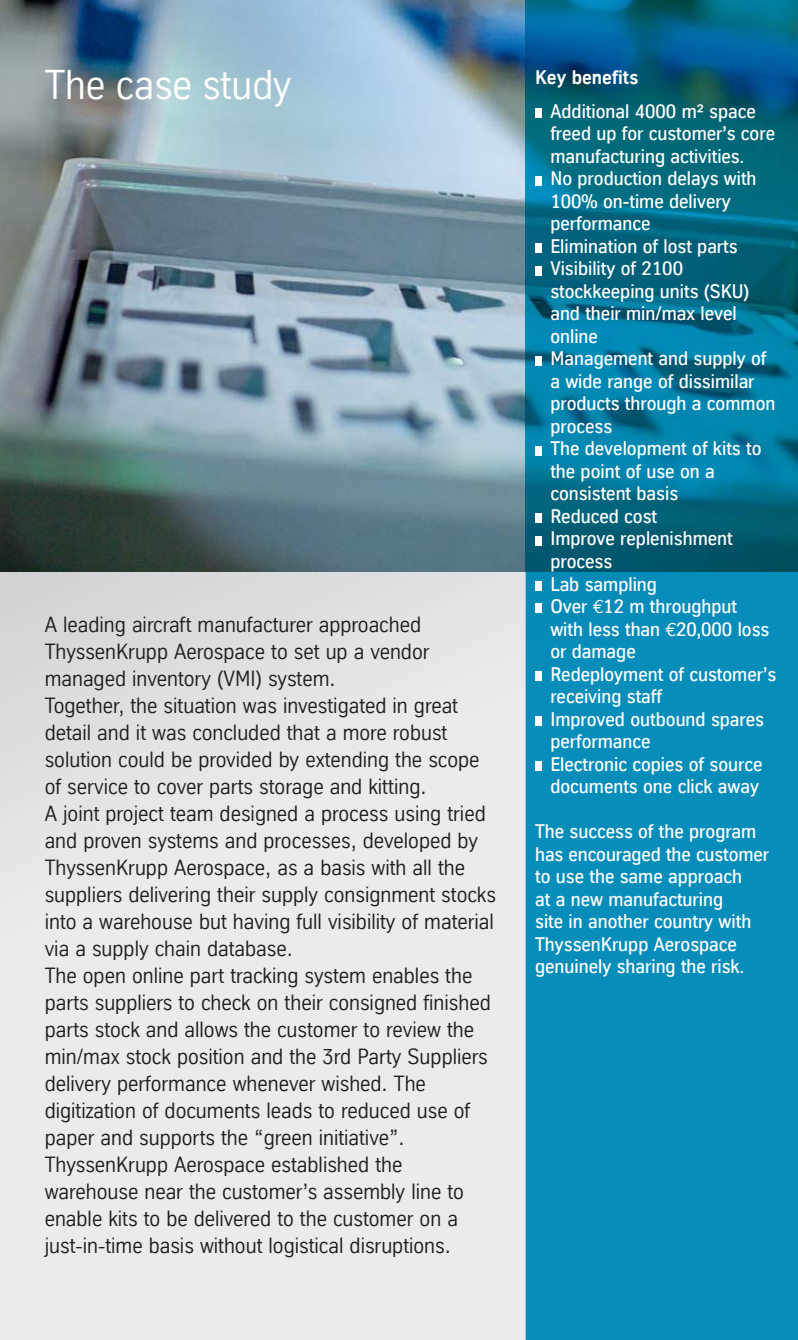
<style>
.page{position:relative;width:798px;height:1340px;background:#fff}
.page>*{position:absolute;margin:0;border:0;box-sizing:border-box;transform-origin:0 0}
.t1{font:40.5px "TK Type";color:#fff}
.t2{font:21.38px/27px "TK Type";color:#231f20}
.t3{font:500 19.12px/22.5px "TK Type";color:#fff}
.t4{font:700 19.12px "TK Type";color:#fff}
.s1{font-family:"Euro Mono";font-weight:400}
</style>
<div class="page">
<svg style="left:0;top:571px;width:525px;height:768px;background:#e6e7e8"></svg>
<img style="left:0;top:0;width:797px;height:571px">
<img style="left:797px;top:0;width:1px;height:571px">
<div style="left:525px;top:571px;width:272px;height:768px;background:#078dba"></div>
<img style="left:797px;top:571px;width:1px;height:768px">
<div style="left:535px;top:108px;width:6px;height:10px;background:#fff"></div>
<div style="left:535px;top:176px;width:6px;height:9px;background:#fff"></div>
<div style="left:535px;top:243px;width:6px;height:10px;background:#fff"></div>
<div style="left:535px;top:266px;width:6px;height:9px;background:#fff"></div>
<div style="left:535px;top:356px;width:6px;height:9px;background:#fff"></div>
<div style="left:535px;top:446px;width:6px;height:9px;background:#fff"></div>
<div style="left:535px;top:513px;width:6px;height:10px;background:#fff"></div>
<div style="left:535px;top:536px;width:6px;height:9px;background:#fff"></div>
<div style="left:535px;top:581px;width:6px;height:9px;background:#fff"></div>
<div style="left:535px;top:603px;width:6px;height:10px;background:#fff"></div>
<div style="left:535px;top:671px;width:6px;height:9px;background:#fff"></div>
<div style="left:535px;top:716px;width:6px;height:9px;background:#fff"></div>
<div style="left:535px;top:761px;width:6px;height:9px;background:#fff"></div>
<h1 class="t1" style="left:45px;top:70px;width:248px">The case study</h1>
<p class="t2" style="left:45px;top:613px;width:452px">A leading aircraft manufacturer approached ThyssenKrupp Aerospace to set up a vendor managed inventory (VMI) system.<br>Together, the situation was investigated in great detail and it was concluded that a more robust solution could be provided by extending the scope of service to cover parts storage and kitting.<br>A joint project team designed a process using tried and proven systems and processes, developed by ThyssenKrupp Aerospace, as a basis with all the suppliers delivering their supply consignment stocks into a warehouse but having full visibility of material via a supply chain database.<br>The open online part tracking system enables the parts suppliers to check on their consigned finished parts stock and allows the customer to review the min/max stock position and the 3rd Party Suppliers delivery performance whenever wished. The digitization of documents leads to reduced use of paper and supports the “green initiative”.<br>ThyssenKrupp Aerospace established the warehouse near the customer’s assembly line to enable kits to be delivered to the customer on a just-in-time basis without logistical disruptions.</p>
<p class="t4" style="left:535px;top:70px;width:105px">Key benefits</p>
<p class="t3" style="left:550px;top:101px;width:227px">Additional 4000 m² space freed up for customer’s core manufacturing activities.<br>No production delays with<br>100% on-time delivery performance<br>Elimination of lost parts<br>Visibility of 2100 stockkeeping units (SKU) and their min/max level online<br>Management and supply of a wide range of dissimilar products through a common process<br>The development of kits to the point of use on a consistent basis<br>Reduced cost<br>Improve replenishment process<br>Lab sampling<br>Over <span class="s1">€</span>12 m throughput<br>with less than <span class="s1">€</span>20,000 loss or damage<br>Redeployment of customer’s receiving staff<br>Improved outbound spares performance<br>Electronic copies of source documents one click away</p>
<p class="t3" style="left:535px;top:821px;width:235px">The success of the program has encouraged the customer to use the same approach<br>at a new manufacturing<br>site in another country with<br>ThyssenKrupp Aerospace genuinely sharing the risk.</p>
</div>
